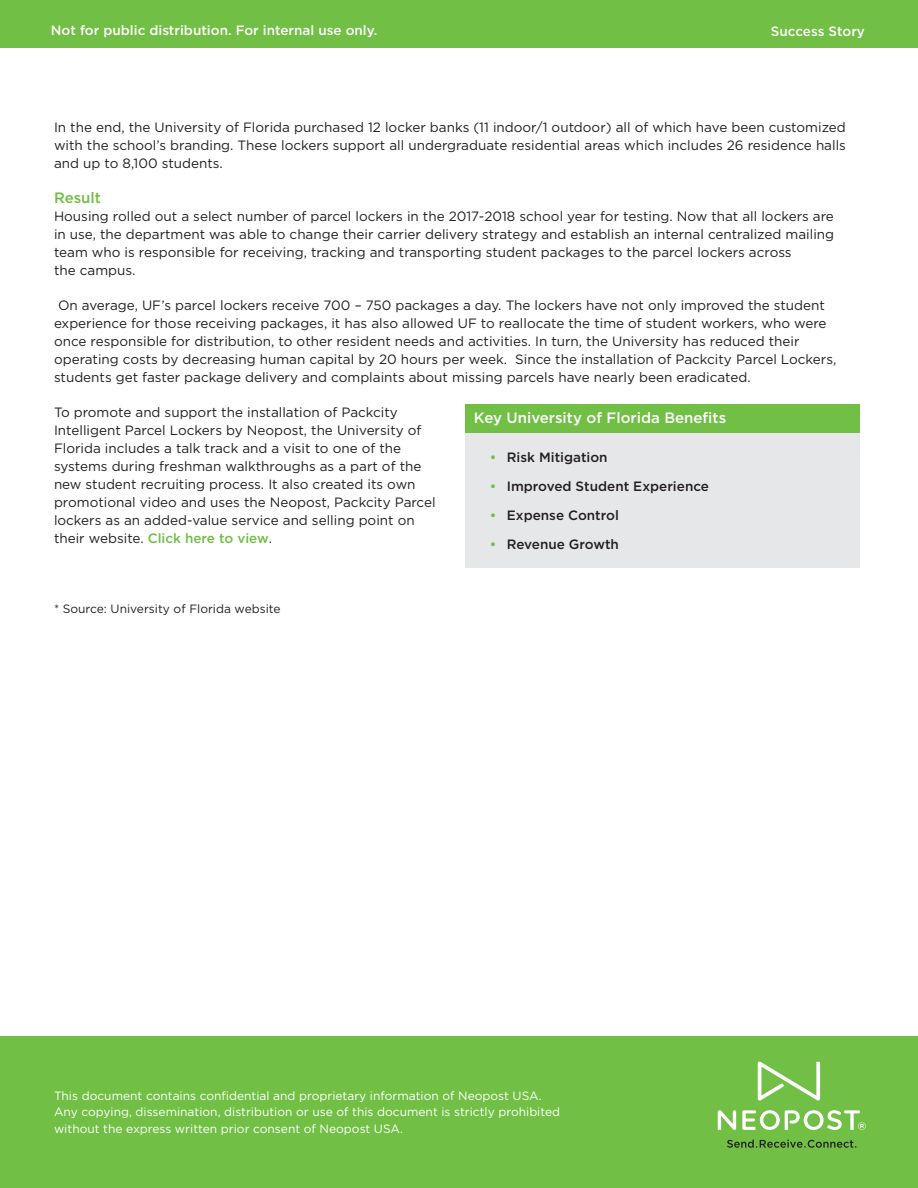
<style>
.page{position:relative;width:918px;height:1188px;background:#fff}
.page>*{position:absolute;margin:0;border:0;box-sizing:border-box;transform-origin:0 0}
.t1{font:500 15px "Gotham";color:#fff}
.Neo_Body_Txt{font:500 15px "Gotham";color:#71bf44}
.Neo_Body_Txt-2{font:13.5px/18px "Gotham";color:#231f20}
.t2{font:500 13.5px "Gotham";color:#231f20}
.Neo_Body_Txt-3{font:500 13.5px "Gotham";color:#fff}
.t3{font:12px/16.5px "Gotham";color:#fff}
.Neo_Body_Txt-4{font:12px "Gotham";color:#231f20}
.s1{font-weight:500;color:#71bf44}
.s2{color:#71bf44}
</style>
<div class="page">
<div style="left:0;top:0;width:918px;height:47px;background:#71bf44"></div>
<div style="left:0;top:1037px;width:918px;height:151px;background:#71bf44"></div>
<svg style="left:718px;top:1110px;width:18px;height:20px"></svg>
<svg style="left:758px;top:1062px;width:62px;height:39px"></svg>
<svg style="left:742px;top:1110px;width:124px;height:20px"></svg>
<svg style="left:727px;top:1140px;width:130px;height:8px"></svg>
<div style="left:465px;top:406px;width:395px;height:162px;background:#e6e7e9"></div>
<div style="left:465px;top:405px;width:395px;height:28px;background:#71bf44"></div>
<p class="Neo_Body_Txt-3" style="left:51px;top:21px;width:328px">Not for public distribution. For internal use only.</p>
<p class="Neo_Body_Txt-3" style="left:771px;top:23px;width:96px">Success Story</p>
<p class="Neo_Body_Txt-2" style="left:54px;top:118px;width:793px;text-align:justify">In the end, the University of Florida purchased 12 locker banks (11 indoor/1 outdoor) all of which have been customized with the school’s branding. These lockers support all undergraduate residential areas which includes 26 residence halls and up to 8,100 students.</p>
<p class="Neo_Body_Txt" style="left:54px;top:188px;width:49px">Result</p>
<p class="Neo_Body_Txt-2" style="left:54px;top:207px;width:782px">Housing rolled out a select number of parcel lockers in the 2017-2018 school year for testing. Now that all lockers are in use, the department was able to change their carrier delivery strategy and establish an internal centralized mailing team who is responsible for receiving, tracking and transporting student packages to the parcel lockers across<br>the campus.</p>
<p class="Neo_Body_Txt-2" style="left:54px;top:296px;width:784px;text-indent:4px">On average, UF’s parcel lockers receive 700 – 750 packages a day. The lockers have not only improved the student experience for those receiving packages, it has also allowed UF to reallocate the time of student workers, who were once responsible for distribution, to other resident needs and activities. In turn, the University has reduced their operating costs by decreasing human capital by 20 hours per week. Since the installation of Packcity Parcel Lockers, students get faster package delivery and complaints about missing parcels have nearly been eradicated.</p>
<p class="Neo_Body_Txt-2" style="left:54px;top:403px;width:383px">To promote and support the installation of Packcity Intelligent Parcel Lockers by Neopost, the University of Florida includes a talk track and a visit to one of the systems during freshman walkthroughs as a part of the new student recruiting process. It also created its own promotional video and uses the Neopost, Packcity Parcel lockers as an added-value service and selling point on their website. <span class="s1">Click here to view</span>.</p>
<p class="t1" style="left:474px;top:408px;width:254px">Key University of Florida Benefits</p>
<p class="t2" style="left:490px;top:448px;width:119px"><span class="s2">•</span> Risk Mitigation</p>
<p class="t2" style="left:490px;top:477px;width:221px"><span class="s2">•</span> Improved Student Experience</p>
<p class="t2" style="left:490px;top:506px;width:130px"><span class="s2">•</span> Expense Control</p>
<p class="t2" style="left:490px;top:535px;width:131px"><span class="s2">•</span> Revenue Growth</p>
<p class="Neo_Body_Txt-4" style="left:54px;top:601px;width:228px">* Source: University of Florida website</p>
<p class="t3" style="left:54px;top:1087px;width:508px">This document contains confidential and proprietary information of Neopost USA.<br>Any copying, dissemination, distribution or use of this document is strictly prohibited without the express written prior consent of Neopost USA.</p>
</div>
